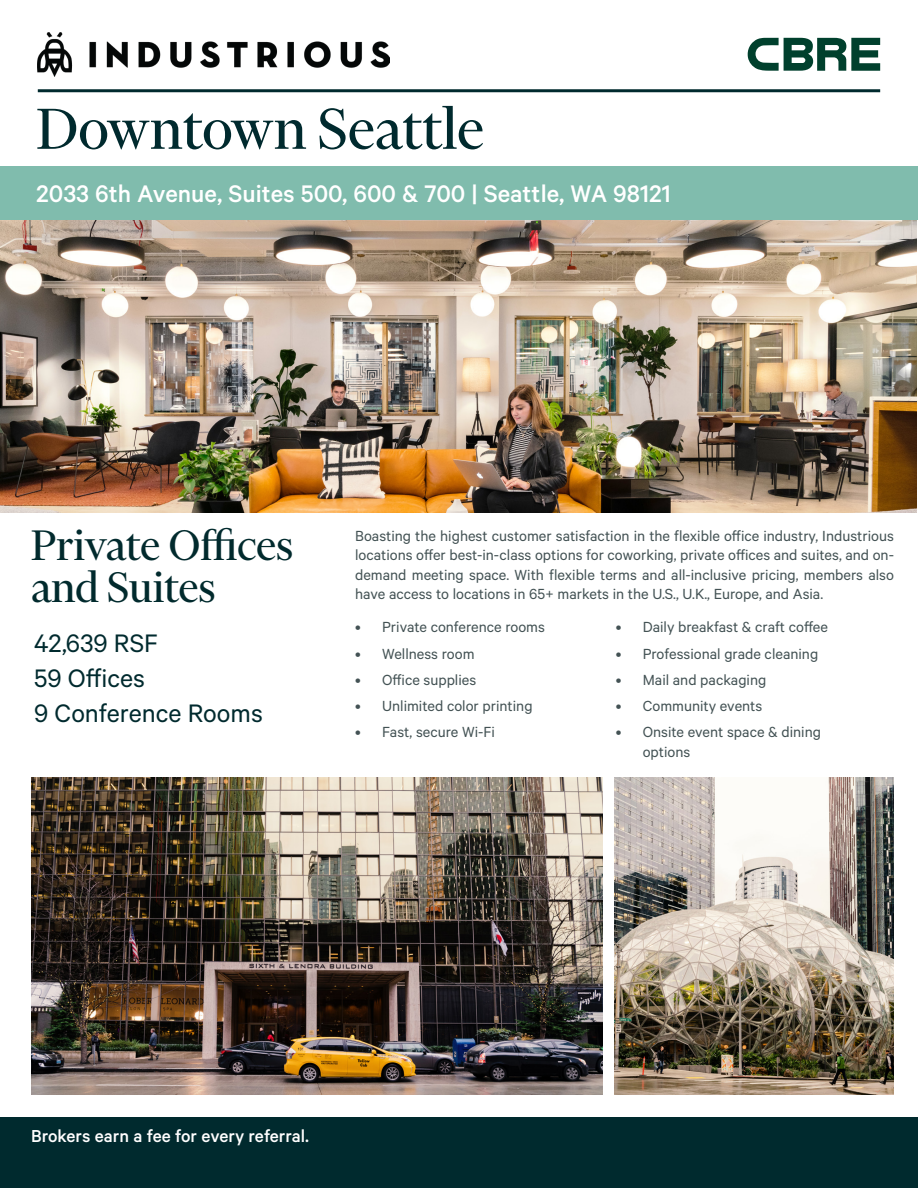
<style>
.page{position:relative;width:918px;height:1188px;background:#fff}
.page>*{position:absolute;margin:0;border:0;box-sizing:border-box;transform-origin:0 0}
.t1{font:66px "Financier Display";color:#002a2e}
.t2{font:48.75px/41.5px "Financier Display";color:#012a2d}
.t3{font:28.5px/35.2px "Calibre";color:#002a2e}
.t4{font:500 27px "Calibre";color:#fff}
.t5{font:500 19.5px "Calibre";color:#fff}
.t6{font:16.5px/19.5px "Calibre";color:#435254}
</style>
<div class="page">
<img style="left:0;top:220px;width:916px;height:293px">
<img style="left:31px;top:777px;width:571px;height:318px">
<img style="left:614px;top:777px;width:280px;height:318px">
<div style="left:0;top:166px;width:918px;height:54px;background:#80bcad"></div>
<div style="left:0;top:1118px;width:918px;height:70px;background:#002a2e"></div>
<svg style="left:748px;top:38px;width:132px;height:33px"></svg>
<hr style="left:38px;top:89px;width:842px;height:3px;background:#002a2e">
<img style="left:38px;top:33px;width:352px;height:43px">
<h1 class="t1" style="left:36px;top:94px;width:449px">Downtown Seattle</h1>
<h3 class="t4" style="left:36px;top:178px;width:636px">2033 6th Avenue, Suites 500, 600 &amp; 700 | Seattle, WA 98121</h3>
<h2 class="t2" style="left:31px;top:525px;width:264px">Private Offices and Suites</h2>
<h3 class="t3" style="left:34px;top:624px;width:230px">42,639 RSF<br>59 Offices<br>9 Conference Rooms</h3>
<p class="t6" style="left:355px;top:525px;width:540px;text-align:justify">Boasting the highest customer satisfaction in the flexible office industry, Industrious locations offer best-in-class options for coworking, private offices and suites, and on&shy;demand meeting space. With flexible terms and all-inclusive pricing, members also have access to locations in 65+ markets in the U.S., U.K., Europe, and Asia.</p>
<p class="t6" style="left:355px;top:617px;width:191px">• Private conference rooms</p>
<p class="t6" style="left:355px;top:643px;width:121px">• Wellness room</p>
<p class="t6" style="left:355px;top:669px;width:123px">• Office supplies</p>
<p class="t6" style="left:355px;top:696px;width:179px">• Unlimited color printing</p>
<p class="t6" style="left:355px;top:722px;width:141px">• Fast, secure Wi-Fi</p>
<p class="t6" style="left:616px;top:617px;width:214px">• Daily breakfast &amp; craft coffee</p>
<p class="t6" style="left:616px;top:643px;width:204px">• Professional grade cleaning</p>
<p class="t6" style="left:616px;top:669px;width:152px">• Mail and packaging</p>
<p class="t6" style="left:616px;top:696px;width:148px">• Community events</p>
<p class="t6" style="left:643px;top:722px;width:180px;text-indent:-27px">• Onsite event space &amp; dining options</p>
<p class="t5" style="left:31px;top:1125px;width:280px">Brokers earn a fee for every referral.</p>
</div>
